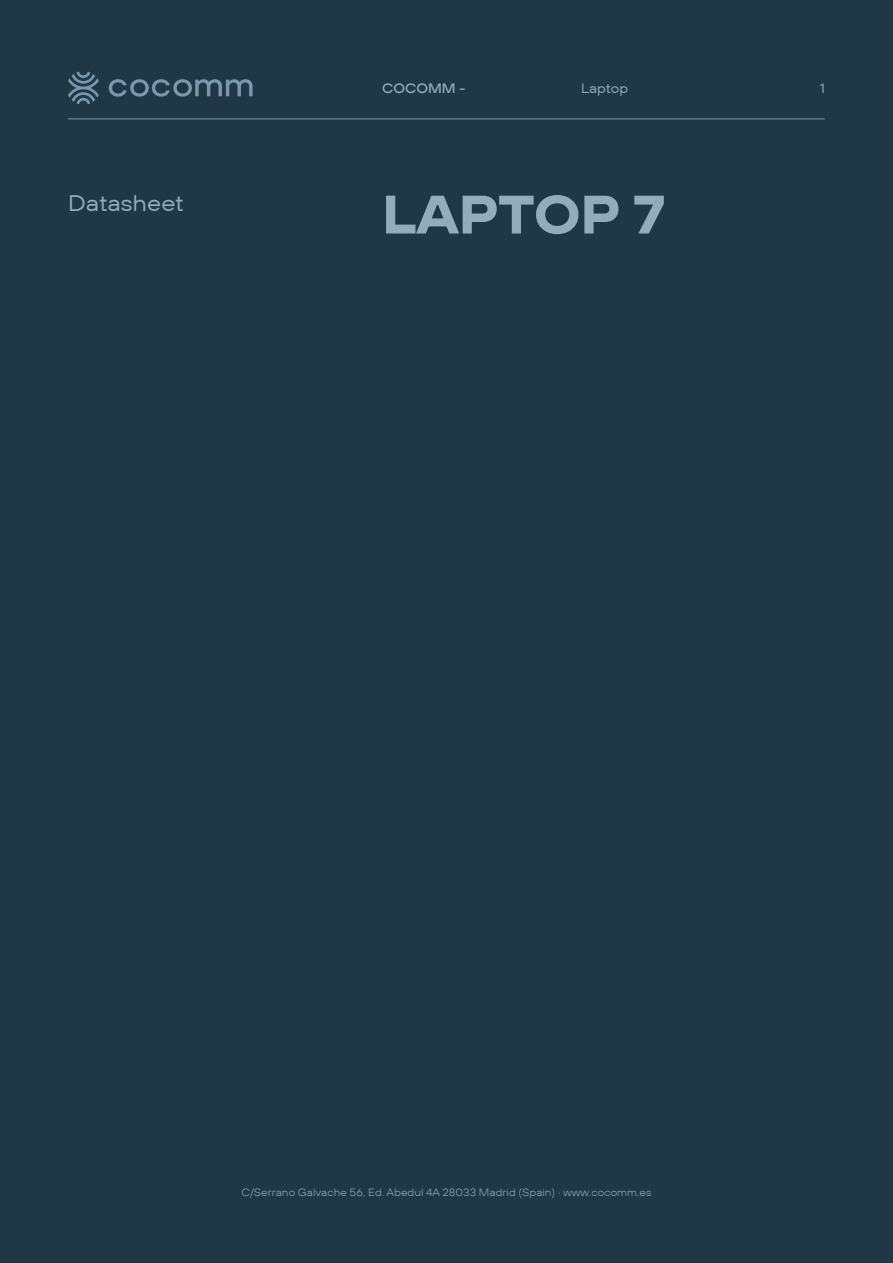
<style>
.page{position:relative;width:893px;height:1263px;background:#203746}
.page>*{position:absolute;margin:0;border:0;box-sizing:border-box;transform-origin:0 0}
.t1{font:54px "TT Hoves Pro Trial Variable";color:#93acbc}
.t2{font:22.5px "TT Hoves Pro Trial Variable";color:#93acbc}
.t3{font:13.5px "TT Hoves Pro Trial Variable";color:#93acbc}
.t4{font:10.5px "TT Hoves Pro Trial Variable";color:#93acbc}
</style>
<div class="page">
<hr style="left:68px;top:118px;width:757px;height:1px;background:#7898ac">
<svg style="left:68px;top:72px;width:31px;height:32px"></svg>
<svg style="left:109px;top:79px;width:144px;height:18px"></svg>
<p class="t3" style="left:382px;top:80px;width:85px">COCOMM -</p>
<p class="t3" style="left:581px;top:80px;width:49px">Laptop</p>
<h2 class="t2" style="left:68px;top:189px;width:117px">Datasheet</h2>
<h1 class="t1" style="left:382px;top:181px;width:285px">LAPTOP 7</h1>
<p class="t3" style="left:820px;top:80px;width:7px">1</p>
<p class="t4" style="left:241px;top:1185px;width:412px">C/Serrano Galvache 56, Ed. Abedul 4A 28033 Madrid (Spain) · www.cocomm.es</p>
</div>
